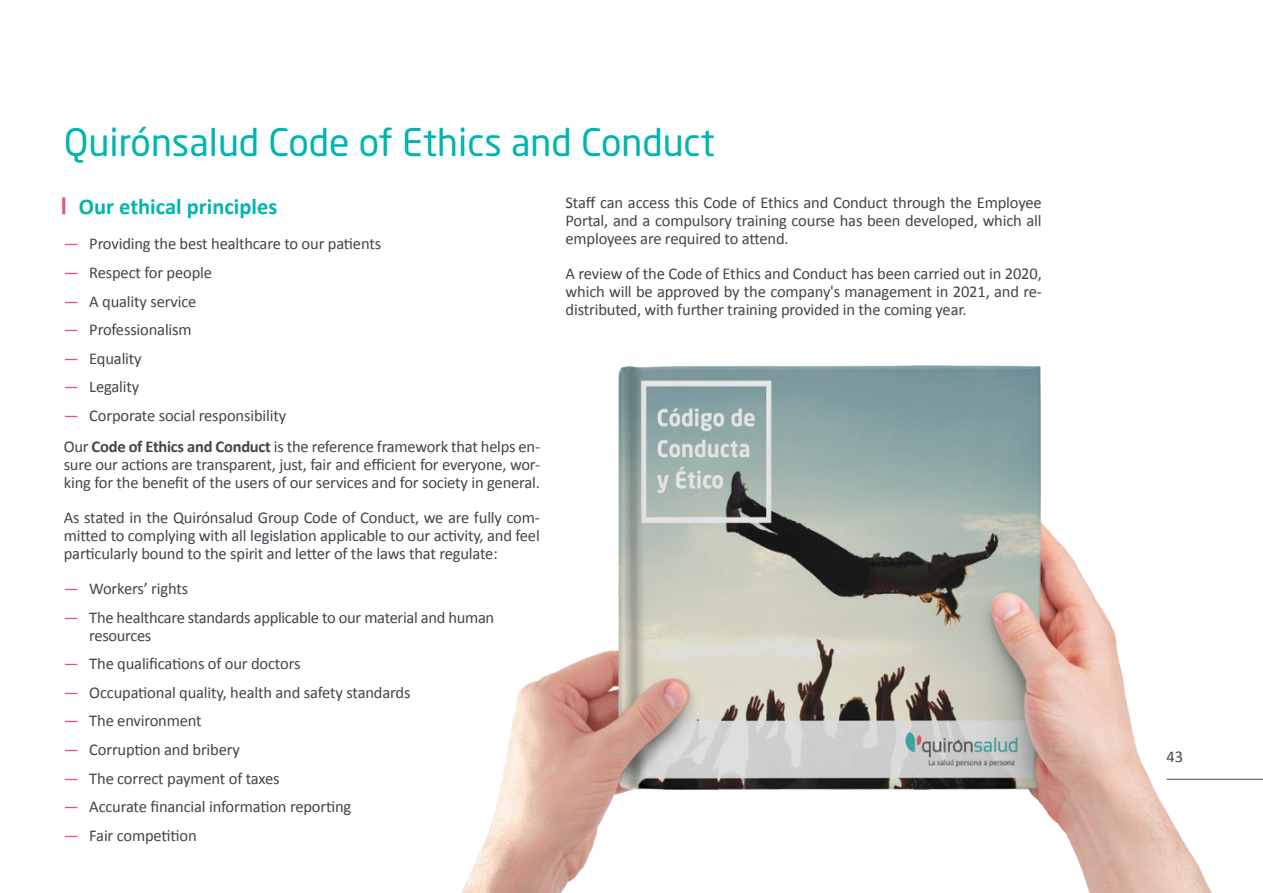
<style>
.page{position:relative;width:1263px;height:893px;background:#fff}
.page>*{position:absolute;margin:0;border:0;box-sizing:border-box;transform-origin:0 0}
.t1{font:37.5px "Neo Sans Pro";color:#00b5ae}
.t2{font:700 22.5px "Calibri";color:#00b5ae}
.t3{font:16.5px/18px "Calibri";letter-spacing:-.01em;color:#3f464d}
.s1{color:#ef5069}
.s2{font-weight:700}
</style>
<div class="page">
<hr style="left:1166px;top:779px;width:97px;height:1px;background:#3f464d">
<img style="left:461px;top:365px;width:795px;height:528px">
<hr style="left:62px;top:197px;width:3px;height:17px;background:#ef5069">
<h1 class="t1" style="left:64px;top:119px;width:653px">Quirónsalud Code of Ethics and Conduct</h1>
<h2 class="t2" style="left:79px;top:192px;width:200px">Our ethical principles</h2>
<p class="t3" style="left:64px;top:235px;width:319px"><span class="s1">—</span> Providing the best healthcare to our patients</p>
<p class="t3" style="left:64px;top:263px;width:150px"><span class="s1">—</span> Respect for people</p>
<p class="t3" style="left:64px;top:292px;width:134px"><span class="s1">—</span> A quality service</p>
<p class="t3" style="left:64px;top:321px;width:129px"><span class="s1">—</span> Professionalism</p>
<p class="t3" style="left:64px;top:349px;width:79px"><span class="s1">—</span> Equality</p>
<p class="t3" style="left:64px;top:378px;width:77px"><span class="s1">—</span> Legality</p>
<p class="t3" style="left:64px;top:400px;width:478px;line-height:30.8px"><span class="s1">—</span> Corporate social responsibility<br>Our <span class="s2">Code of Ethics and Conduct</span> is the reference framework that helps en-</p>
<p class="t3" style="left:64px;top:455px;width:478px">sure our actions are transparent, just, fair and efficient for everyone, wor&shy;king for the benefit of the users of our services and for society in general.</p>
<p class="t3" style="left:64px;top:508px;width:478px;text-align:justify">As stated in the Quirónsalud Group Code of Conduct, we are fully com&shy;mitted to complying with all legislation applicable to our activity, and feel particularly bound to the spirit and letter of the laws that regulate:</p>
<p class="t3" style="left:64px;top:579px;width:126px"><span class="s1">—</span> Workers’ rights</p>
<p class="t3" style="left:89px;top:608px;width:406px;text-indent:-26px"><span class="s1">—</span> The healthcare standards applicable to our material and human resources</p>
<p class="t3" style="left:64px;top:655px;width:238px"><span class="s1">—</span> The qualifications of our doctors</p>
<p class="t3" style="left:64px;top:683px;width:348px"><span class="s1">—</span> Occupational quality, health and safety standards</p>
<p class="t3" style="left:64px;top:712px;width:139px"><span class="s1">—</span> The environment</p>
<p class="t3" style="left:64px;top:741px;width:178px"><span class="s1">—</span> Corruption and bribery</p>
<p class="t3" style="left:64px;top:769px;width:217px"><span class="s1">—</span> The correct payment of taxes</p>
<p class="t3" style="left:64px;top:798px;width:289px"><span class="s1">—</span> Accurate financial information reporting</p>
<p class="t3" style="left:64px;top:826px;width:134px"><span class="s1">—</span> Fair competition</p>
<p class="t3" style="left:566px;top:194px;width:478px;text-align:justify">Staff can access this Code of Ethics and Conduct through the Employee Portal, and a compulsory training course has been developed, which all employees are required to attend.</p>
<p class="t3" style="left:566px;top:265px;width:478px;text-align:justify">A review of the Code of Ethics and Conduct has been carried out in 2020, which will be approved by the company's management in 2021, and re&shy;distributed, with further training provided in the coming year.</p>
<p class="t3" style="left:1166px;top:747px;width:18px">43</p>
</div>
